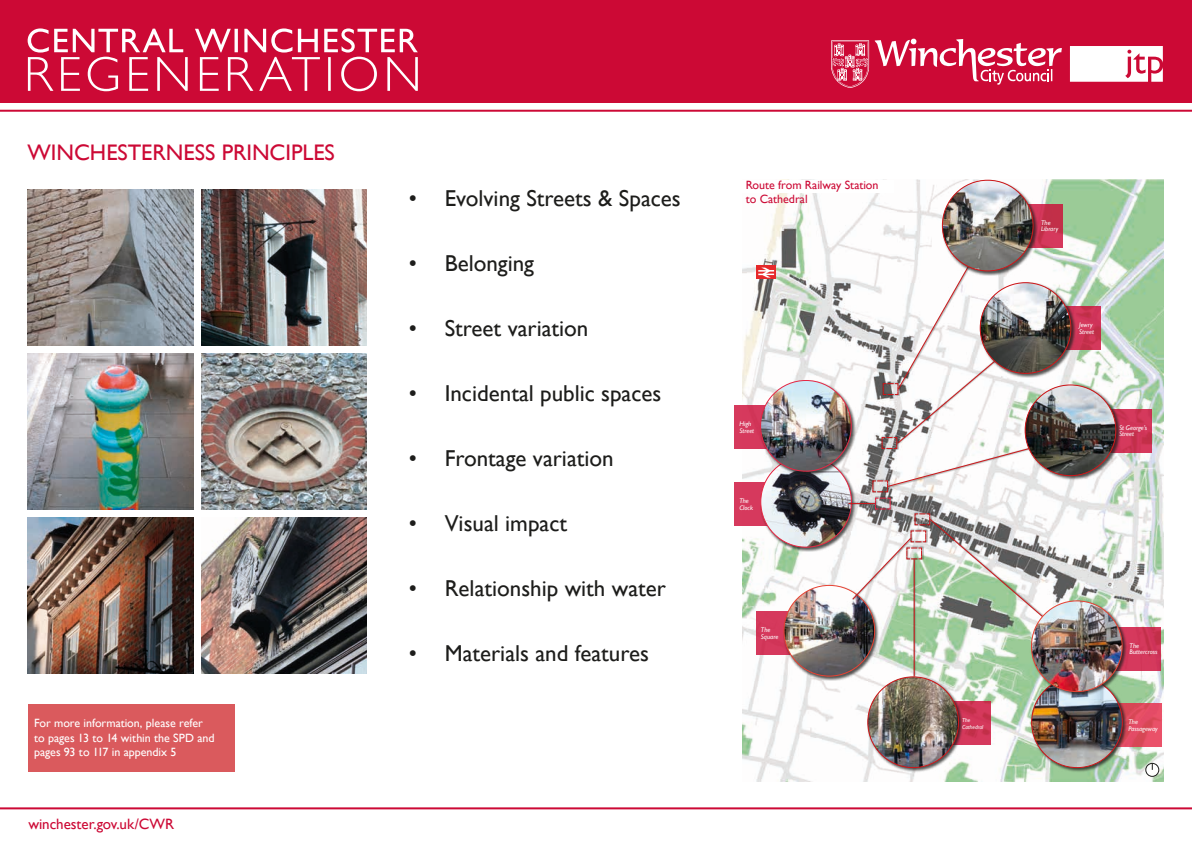
<style>
.page{position:relative;width:1192px;height:842px;background:#fff}
.page>*{position:absolute;margin:0;border:0;box-sizing:border-box;transform-origin:0 0}
.t1{font:23px "Gill Sans";color:#1d1d1b}
.t2{font:22.5px "Gill Sans";color:#cc0935}
.t3{font:15px "Gill Sans";color:#cc0935}
.t4{font:12px/14.4px "Gill Sans";letter-spacing:-.005em;color:#fff}
.t5{font:12px/14.4px "Gill Sans";letter-spacing:-.005em;color:#cc0935}
.t6{font:italic 6.75px/6.8px "Gill Sans";color:#fff}
.t7{font:italic 5.8px/6.8px "Gill Sans";color:#fff}
</style>
<div class="page">
<hr style="left:0;top:110px;width:1192px;height:2px;background:#cc0935">
<div style="left:0;top:0;width:1192px;height:103px;background:#cc0935"></div>
<svg style="left:875px;top:39px;width:187px;height:46px"></svg>
<svg style="left:831px;top:40px;width:38px;height:48px"></svg>
<svg style="left:1070px;top:46px;width:93px;height:36px;background:#f9e2e7"></svg>
<svg style="left:28px;top:28px;width:390px;height:63px"></svg>
<hr style="left:0;top:807px;width:1192px;height:2px;background:#cc0935">
<img style="left:201px;top:518px;width:166px;height:155px">
<img style="left:201px;top:190px;width:166px;height:156px">
<img style="left:201px;top:354px;width:166px;height:155px">
<img style="left:28px;top:354px;width:165px;height:155px">
<img style="left:28px;top:190px;width:165px;height:156px">
<img style="left:28px;top:518px;width:165px;height:155px">
<img style="left:742px;top:180px;width:422px;height:601px">
<svg style="left:1146px;top:763px;width:13px;height:13px"></svg>
<div style="left:1146px;top:763px;width:13px;height:13px;border:1px solid #1d1d1b;border-radius:50%"></div>
<svg style="left:756px;top:266px;width:20px;height:13px"></svg>
<svg style="left:758px;top:268px;width:16px;height:10px"></svg>
<svg style="left:963px;top:701px;width:27px;height:44px"></svg>
<div style="left:756px;top:611px;width:61px;height:44px;background:#d5395c"></div>
<div style="left:735px;top:482px;width:60px;height:44px;background:#d6395d"></div>
<div style="left:735px;top:405px;width:60px;height:44px;background:#d6395d"></div>
<div style="left:783px;top:584px;width:97px;height:97px;background:#1d1d1b;opacity:.75"></div>
<img style="left:784px;top:585px;width:91px;height:91px;border-radius:45px">
<hr style="left:913px;top:557px;width:4px;height:120px;background:#1d1d1b;opacity:.75">
<hr style="left:914px;top:559px;width:1px;height:117px;background:#cd171a">
<div style="left:867px;top:676px;width:96px;height:97px;background:#1d1d1b;opacity:.75"></div>
<img style="left:868px;top:677px;width:90px;height:90px;border-radius:45px">
<svg style="left:1127px;top:627px;width:34px;height:43px"></svg>
<svg style="left:1127px;top:703px;width:35px;height:44px;background:#e14b61"></svg>
<div style="left:1030px;top:676px;width:97px;height:97px;background:#1d1d1b;opacity:.75"></div>
<img style="left:1032px;top:677px;width:90px;height:91px;border-radius:45px">
<div style="left:760px;top:455px;width:96px;height:97px;background:#1d1d1b;opacity:.75"></div>
<img style="left:761px;top:476px;width:88px;height:71px">
<div style="left:1030px;top:600px;width:97px;height:97px;background:#1d1d1b;opacity:.75"></div>
<img style="left:1031px;top:601px;width:91px;height:91px;border-radius:45px">
<div style="left:759px;top:379px;width:97px;height:97px;background:#1d1d1b;opacity:.75"></div>
<img style="left:761px;top:380px;width:90px;height:91px;border-radius:45px">
<hr style="left:848px;top:501px;width:29px;height:4px;background:#1d1d1b;opacity:.75">
<svg style="left:1038px;top:204px;width:25px;height:28px"></svg>
<div style="left:941px;top:179px;width:97px;height:97px;background:#1d1d1b;opacity:.75"></div>
<img style="left:942px;top:180px;width:91px;height:91px;border-radius:45px">
<svg style="left:1078px;top:306px;width:23px;height:44px"></svg>
<svg style="left:1121px;top:409px;width:31px;height:44px"></svg>
<div style="left:1024px;top:384px;width:97px;height:97px;background:#1d1d1b;opacity:.75"></div>
<img style="left:1025px;top:385px;width:91px;height:91px;border-radius:45px">
<img style="left:849px;top:232px;width:229px;height:415px">
<div style="left:703px;top:180px;width:191px;height:12px;background:#fff"></div>
<div style="left:28px;top:704px;width:207px;height:67px;background:#da5a5d"></div>
<p class="t2" style="left:28px;top:140px;width:309px">WINCHESTERNESS PRINCIPLES</p>
<p class="t4" style="left:34px;top:716px;width:182px">For more information, please refer to pages 13 to 14 within the SPD and pages 93 to 117 in appendix 5</p>
<p class="t3" style="left:28px;top:815px;width:147px">winchester.gov.uk/CWR</p>
<p class="t1" style="left:409px;top:185px;width:274px">• Evolving Streets &amp; Spaces</p>
<p class="t1" style="left:409px;top:250px;width:127px">• Belonging</p>
<p class="t1" style="left:409px;top:315px;width:181px">• Street variation</p>
<p class="t1" style="left:409px;top:380px;width:254px">• Incidental public spaces</p>
<p class="t1" style="left:409px;top:445px;width:206px">• Frontage variation</p>
<p class="t1" style="left:409px;top:510px;width:160px">• Visual impact</p>
<p class="t1" style="left:409px;top:575px;width:259px">• Relationship with water</p>
<p class="t1" style="left:409px;top:640px;width:242px">• Materials and features</p>
<p class="t5" style="left:746px;top:178px;width:134px">Route from Railway Station to Cathedral</p>
<p class="t6" style="left:739px;top:420px;width:16px">High<br>Street</p>
<p class="t6" style="left:739px;top:497px;width:15px">The<br>Clock</p>
<p class="t6" style="left:761px;top:626px;width:19px">The<br>Square</p>
<p class="t6" style="left:1041px;top:219px;width:19px">The<br>Library</p>
<p class="t6" style="left:1079px;top:321px;width:16px">Jewry<br>Street</p>
<p class="t6" style="left:1119px;top:424px;width:30px">St George’s<br>Street</p>
<p class="t7" style="left:962px;top:717px;width:22px">The<br>Cathedral</p>
<p class="t6" style="left:1130px;top:642px;width:29px">The<br>Buttercross</p>
<p class="t6" style="left:1128px;top:719px;width:31px">The<br>Passageway</p>
</div>
